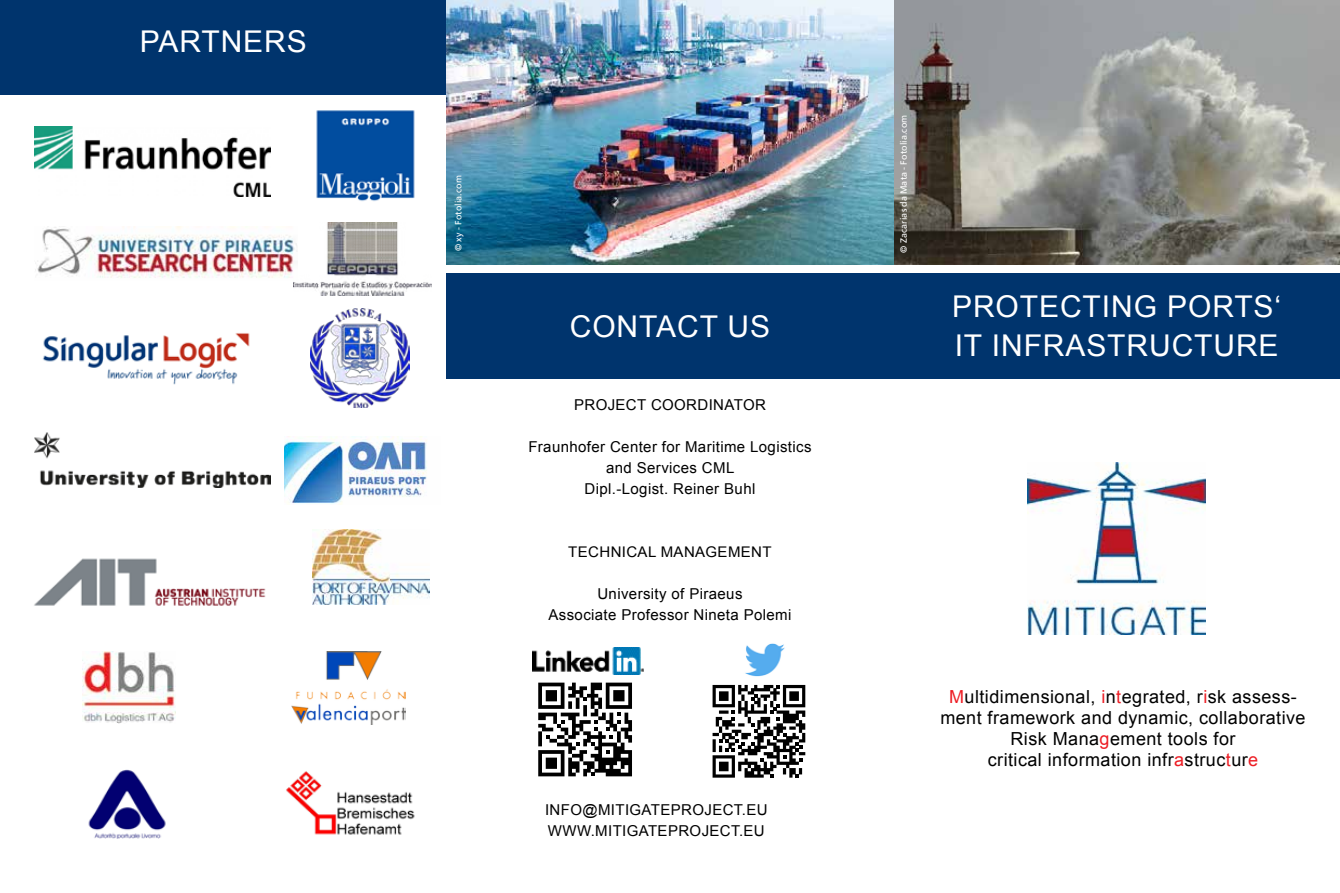
<style>
.page{position:relative;width:1340px;height:893px;background:#fff}
.page>*{position:absolute;margin:0;border:0;box-sizing:border-box;transform-origin:0 0}
.t1{font:30px/39px "Arial";letter-spacing:.03em;color:#fff}
.t2{font:18px/21px "Arial";letter-spacing:.025em;color:#000;text-align:center}
.t3{font:15px/21px "Arial";letter-spacing:.025em;color:#000;text-align:center}
.t4{font:14.7px "Arial";letter-spacing:.025em;color:#000}
.t5{font:9px "Frutiger LT Com";letter-spacing:.01em;color:#fff}
.s1{color:#ed1d24}
</style>
<div class="page">
<div style="left:0;top:0;width:446px;height:95px;background:#00346d"></div>
<div style="left:446px;top:273px;width:893px;height:105px;background:#00346d"></div>
<img style="left:1027px;top:463px;width:178px;height:171px">
<img style="left:286px;top:771px;width:129px;height:64px">
<img style="left:34px;top:558px;width:232px;height:48px">
<img style="left:34px;top:126px;width:236px;height:70px">
<img style="left:42px;top:333px;width:208px;height:52px">
<img style="left:88px;top:769px;width:78px;height:70px">
<img style="left:310px;top:309px;width:99px;height:98px">
<img style="left:35px;top:226px;width:258px;height:52px">
<img style="left:292px;top:651px;width:113px;height:74px">
<img style="left:34px;top:433px;width:236px;height:54px">
<img style="left:316px;top:110px;width:99px;height:91px">
<img style="left:312px;top:529px;width:117px;height:75px">
<img style="left:293px;top:222px;width:138px;height:73px">
<img style="left:82px;top:651px;width:93px;height:72px">
<img style="left:284px;top:437px;width:143px;height:67px">
<img style="left:446px;top:0;width:893px;height:264px">
<svg style="left:538px;top:683px;width:94px;height:93px"></svg>
<svg style="left:712px;top:685px;width:93px;height:93px"></svg>
<img style="left:735px;top:643px;width:59px;height:44px">
<img style="left:533px;top:647px;width:111px;height:27px">
<h1 class="t1" style="left:140px;top:22px;width:168px">PARTNERS</h1>
<p class="t5" style="left:453px;top:251px;width:77px;rotate:-90deg">© xy - Fotolia.com</p>
<h1 class="t1" style="left:570px;top:307px;width:202px">CONTACT US</h1>
<p class="t3" style="left:574px;top:394px;width:193px">PROJECT COORDINATOR</p>
<p class="t3" style="left:528px;top:436px;width:285px">Fraunhofer Center for Maritime Logistics and Services CML<br>Dipl.-Logist. Reiner Buhl</p>
<p class="t4" style="left:568px;top:542px;width:205px">TECHNICAL MANAGEMENT</p>
<p class="t3" style="left:548px;top:583px;width:244px">University of Piraeus<br>Associate Professor Nineta Polemi</p>
<p class="t3" style="left:545px;top:800px;width:224px;text-align:left">INFO@MITIGATEPROJECT.EU<br>WWW.MITIGATEPROJECT.EU</p>
<p class="t5" style="left:898px;top:253px;width:139px;rotate:-90deg">© Zacarias da Mata - Fotolia.com</p>
<h1 class="t1" style="left:952px;top:287px;width:330px">PROTECTING PORTS‘<br>IT INFRASTRUCTURE</h1>
<p class="t2" style="left:940px;top:686px;width:367px"><span class="s1">M</span>ultidimensional, <span class="s1">i</span>n<span class="s1">t</span>egrated, r<span class="s1">i</span>sk assess&shy;ment framework and dynamic, collaborative Risk Mana<span class="s1">g</span>ement tools for<br>critical information infr<span class="s1">a</span>struc<span class="s1">t</span>ur<span class="s1">e</span></p>
</div>
